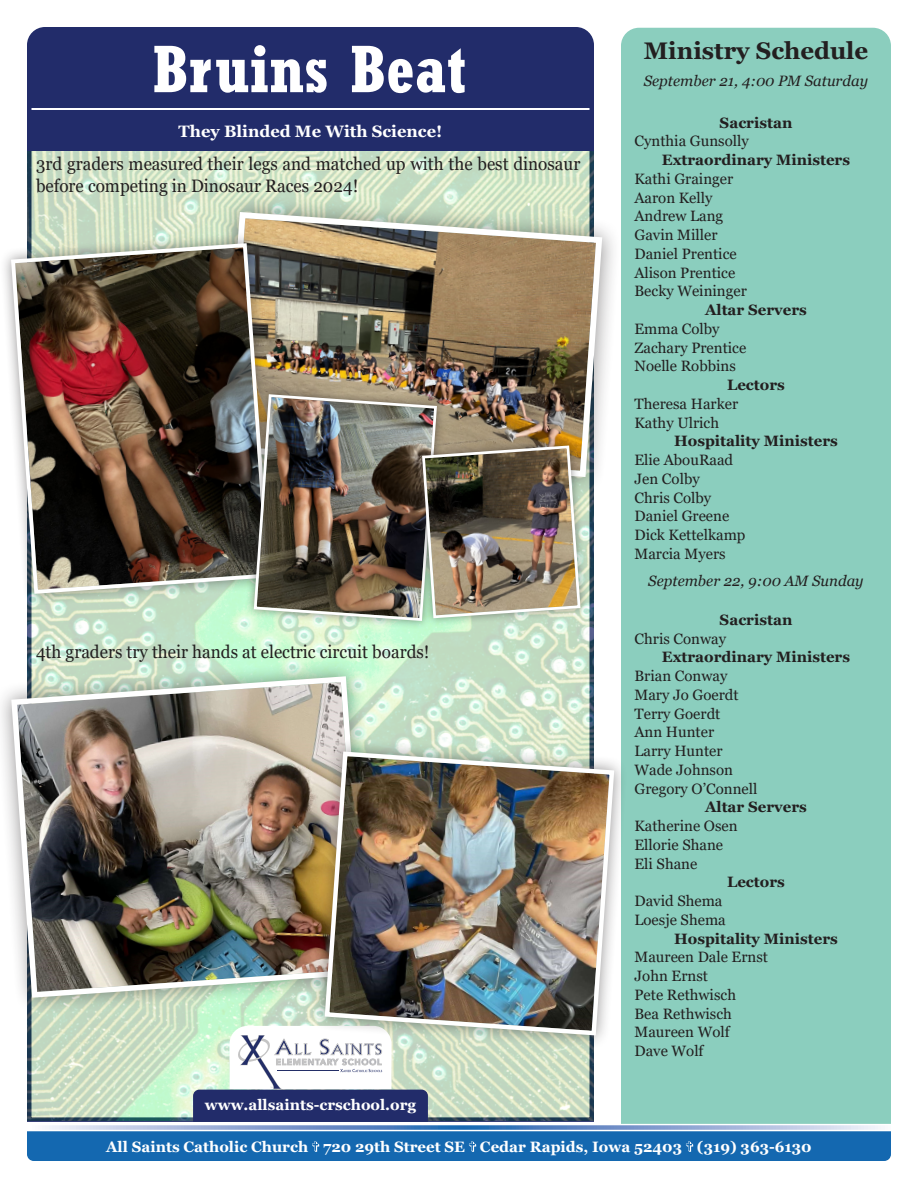
<style>
.page{position:relative;width:918px;height:1188px;background:#fff}
.page>*{position:absolute;margin:0;border:0;box-sizing:border-box;transform-origin:0 0}
.t1{font:700 condensed 66px "Rockwell";color:#fff}
.t2{font:700 24px "Georgia";color:#231f20}
.t3{font:18px/21.6px "Georgia";color:#231f20;scale:.95 1}
.t4{font:700 16.5px "Georgia";color:#fff}
.t5{font:15px "Georgia";color:#231f20}
.t6{font:700 15px "Georgia";color:#231f20}
.t7{font:700 15px "Georgia";color:#fff}
.t8{font:italic 15px "Georgia";color:#231f20}
</style>
<div class="page">
<svg style="left:45px;top:1125px;width:836px;height:5px;background:#93add6"></svg>
<div style="left:27px;top:1131px;width:864px;height:30px;background:#1468b0"></div>
<img style="left:27px;top:151px;width:567px;height:969px">
<div style="left:621px;top:28px;width:270px;height:1096px;background:#8bcebe"></div>
<div style="left:27px;top:27px;width:567px;height:81px;background:#222c6a"></div>
<svg style="left:193px;top:1026px;width:235px;height:96px"></svg>
<hr style="left:277px;top:1071px;width:62px;height:1px;background:#232e67">
<div style="left:27px;top:111px;width:567px;height:40px;background:#222c6a"></div>
<div style="left:204px;top:193px;width:417px;height:303px;background:#231f20;opacity:.5"></div>
<img style="left:220px;top:209px;width:385px;height:271px">
<div style="left:0;top:231px;width:282px;height:375px;background:#231f20;opacity:.5"></div>
<img style="left:9px;top:241px;width:263px;height:355px">
<div style="left:0;top:659px;width:384px;height:356px;background:#231f20;opacity:.5"></div>
<img style="left:8px;top:673px;width:362px;height:328px">
<div style="left:310px;top:737px;width:319px;height:312px;background:#231f20;opacity:.5"></div>
<img style="left:322px;top:749px;width:295px;height:289px">
<div style="left:245px;top:386px;width:201px;height:244px;background:#231f20;opacity:.5"></div>
<div style="left:414px;top:437px;width:175px;height:190px;background:#231f20;opacity:.5"></div>
<img style="left:252px;top:393px;width:330px;height:229px">
<p class="t1" style="left:153px;top:30px;width:315px">Bruins Beat</p>
<p class="t4" style="left:179px;top:121px;width:265px">They Blinded Me With Science!</p>
<p class="t3" style="left:36px;top:154px;width:575px">3rd graders measured their legs and matched up with the best dinosaur before competing in Dinosaur Races 2024!</p>
<p class="t3" style="left:36px;top:641px;width:416px">4th graders try their hands at electric circuit boards!</p>
<p class="t7" style="left:205px;top:1095px;width:213px">www.allsaints-crschool.org</p>
<p class="t2" style="left:644px;top:36px;width:226px">Ministry Schedule</p>
<p class="t8" style="left:644px;top:72px;width:226px">September 21, 4:00 PM Saturday</p>
<p class="t6" style="left:720px;top:113px;width:74px">Sacristan</p>
<p class="t5" style="left:634px;top:132px;width:116px">Cynthia Gunsolly</p>
<p class="t6" style="left:662px;top:150px;width:190px">Extraordinary Ministers</p>
<p class="t5" style="left:634px;top:170px;width:100px">Kathi Grainger</p>
<p class="t5" style="left:634px;top:188px;width:79px">Aaron Kelly</p>
<p class="t5" style="left:634px;top:207px;width:90px">Andrew Lang</p>
<p class="t5" style="left:634px;top:226px;width:85px">Gavin Miller</p>
<p class="t5" style="left:634px;top:245px;width:104px">Daniel Prentice</p>
<p class="t5" style="left:634px;top:263px;width:102px">Alison Prentice</p>
<p class="t5" style="left:634px;top:282px;width:114px">Becky Weininger</p>
<p class="t6" style="left:705px;top:300px;width:103px">Altar Servers</p>
<p class="t5" style="left:634px;top:320px;width:87px">Emma Colby</p>
<p class="t5" style="left:634px;top:338px;width:113px">Zachary Prentice</p>
<p class="t5" style="left:634px;top:357px;width:103px">Noelle Robbins</p>
<p class="t6" style="left:727px;top:375px;width:59px">Lectors</p>
<p class="t5" style="left:634px;top:395px;width:105px">Theresa Harker</p>
<p class="t5" style="left:634px;top:413px;width:86px">Kathy Ulrich</p>
<p class="t6" style="left:674px;top:431px;width:165px">Hospitality Ministers</p>
<p class="t5" style="left:634px;top:451px;width:100px">Elie AbouRaad</p>
<p class="t5" style="left:634px;top:470px;width:67px">Jen Colby</p>
<p class="t5" style="left:634px;top:488px;width:78px">Chris Colby</p>
<p class="t5" style="left:634px;top:507px;width:96px">Daniel Greene</p>
<p class="t5" style="left:634px;top:526px;width:113px">Dick Kettelkamp</p>
<p class="t5" style="left:634px;top:545px;width:93px">Marcia Myers</p>
<p class="t8" style="left:648px;top:571px;width:217px">September 22, 9:00 AM Sunday</p>
<p class="t6" style="left:720px;top:610px;width:74px">Sacristan</p>
<p class="t5" style="left:634px;top:629px;width:93px">Chris Conway</p>
<p class="t6" style="left:662px;top:647px;width:190px">Extraordinary Ministers</p>
<p class="t5" style="left:634px;top:667px;width:94px">Brian Conway</p>
<p class="t5" style="left:634px;top:686px;width:106px">Mary Jo Goerdt</p>
<p class="t5" style="left:634px;top:704px;width:87px">Terry Goerdt</p>
<p class="t5" style="left:634px;top:723px;width:81px">Ann Hunter</p>
<p class="t5" style="left:634px;top:742px;width:90px">Larry Hunter</p>
<p class="t5" style="left:634px;top:761px;width:100px">Wade Johnson</p>
<p class="t5" style="left:634px;top:779px;width:124px">Gregory O’Connell</p>
<p class="t6" style="left:705px;top:797px;width:103px">Altar Servers</p>
<p class="t5" style="left:634px;top:817px;width:105px">Katherine Osen</p>
<p class="t5" style="left:634px;top:836px;width:90px">Ellorie Shane</p>
<p class="t5" style="left:634px;top:854px;width:64px">Eli Shane</p>
<p class="t6" style="left:727px;top:872px;width:59px">Lectors</p>
<p class="t5" style="left:634px;top:892px;width:90px">David Shema</p>
<p class="t5" style="left:634px;top:911px;width:93px">Loesje Shema</p>
<p class="t6" style="left:674px;top:929px;width:165px">Hospitality Ministers</p>
<p class="t5" style="left:634px;top:948px;width:135px">Maureen Dale Ernst</p>
<p class="t5" style="left:634px;top:967px;width:75px">John Ernst</p>
<p class="t5" style="left:634px;top:986px;width:103px">Pete Rethwisch</p>
<p class="t5" style="left:634px;top:1004px;width:99px">Bea Rethwisch</p>
<p class="t5" style="left:634px;top:1023px;width:97px">Maureen Wolf</p>
<p class="t5" style="left:634px;top:1042px;width:70px">Dave Wolf</p>
<p class="t7" style="left:106px;top:1137px;width:707px">All Saints Catholic Church 720 29th Street SE Cedar Rapids, Iowa 52403 (319) 363-6130</p>
</div>
